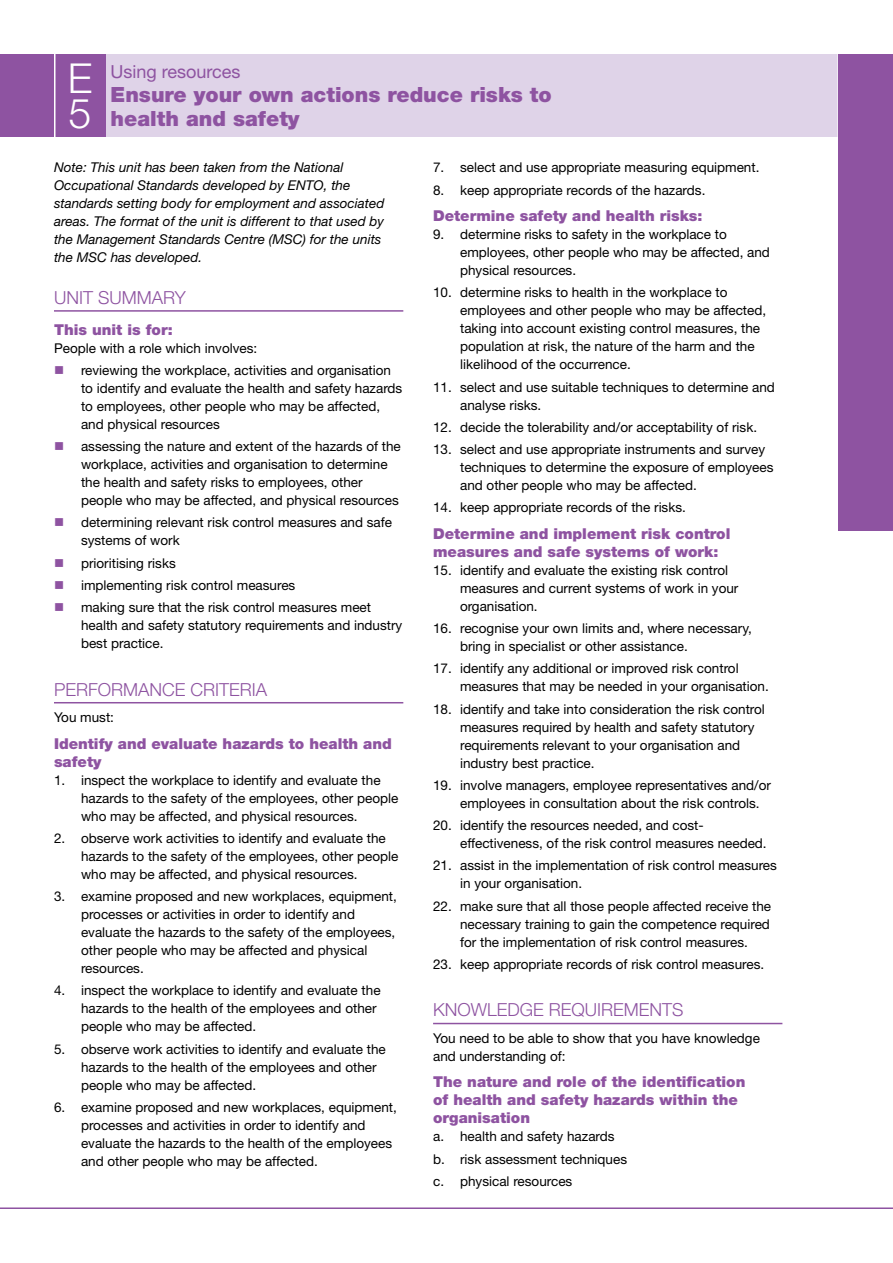
<style>
.page{position:relative;width:893px;height:1263px;background:#fff}
.page>*{position:absolute;margin:0;border:0;box-sizing:border-box;transform-origin:0 0}
.t1{font:300 41.4px/35.1px "Helvetica Neue";color:#fff}
.t2{font:900 21px/24px "Helvetica Neue";color:#8e53a1}
.t3{font:300 18px "Helvetica Neue";color:#8e53a1}
.t4{font:18px "Helvetica Neue";color:#8e53a1}
.t5{font:900 15px/18px "Helvetica Neue";color:#8e53a1}
.t6{font:13.5px/18px "Helvetica Neue";color:#000}
.t7{font:italic 13.5px/18px "Helvetica Neue";color:#000}
</style>
<div class="page">
<hr style="left:0;top:1207px;width:893px;height:2px;background:#8e53a1">
<div style="left:55px;top:54px;width:838px;height:82px;background:#dfd3e8"></div>
<div style="left:0;top:54px;width:105px;height:82px;background:#8e53a1"></div>
<hr style="left:54px;top:53px;width:2px;height:85px;background:#fff">
<hr style="left:837px;top:53px;width:2px;height:85px;background:#fff">
<div style="left:839px;top:54px;width:54px;height:476px;background:#8e53a1"></div>
<hr style="left:54px;top:310px;width:349px;height:2px;background:#8e53a1">
<hr style="left:54px;top:702px;width:349px;height:1px;background:#8e53a1">
<hr style="left:433px;top:1023px;width:349px;height:1px;background:#8e53a1">
<h1 class="t1" style="left:68px;top:59px;width:26px">E<br>5</h1>
<h3 class="t4" style="left:111px;top:61px;width:132px">Using resources</h3>
<h2 class="t2" style="left:111px;top:82px;width:443px">Ensure your own actions reduce risks to health and safety</h2>
<p class="t7" style="left:54px;top:158px;width:332px">Note: This unit has been taken from the National Occupational Standards developed by ENTO, the standards setting body for employment and associated areas. The format of the unit is different to that used by the Management Standards Centre (MSC) for the units the MSC has developed.</p>
<h3 class="t3" style="left:54px;top:286px;width:133px">UNIT SUMMARY</h3>
<p class="t5" style="left:54px;top:320px;width:120px">This unit is for:</p>
<p class="t6" style="left:81px;top:336px;width:312px;line-height:22.2px;text-indent:-27px">People with a role which involves:<br>reviewing the workplace, activities and organisation</p>
<p class="t6" style="left:81px;top:379px;width:323px">to identify and evaluate the health and safety hazards to employees, other people who may be affected, and physical resources</p>
<p class="t6" style="left:81px;top:437px;width:321px">assessing the nature and extent of the hazards of the workplace, activities and organisation to determine the health and safety risks to employees, other people who may be affected, and physical resources</p>
<p class="t6" style="left:81px;top:513px;width:313px">determining relevant risk control measures and safe systems of work</p>
<p class="t6" style="left:81px;top:551px;width:292px;line-height:22.2px">prioritising risks<br>implementing risk control measures<br>making sure that the risk control measures meet</p>
<p class="t6" style="left:81px;top:616px;width:323px">health and safety statutory requirements and industry best practice.</p>
<h3 class="t3" style="left:54px;top:678px;width:71px">PERFORMA</h3>
<h3 class="t3" style="left:149px;top:678px;width:119px">NCE CRITERIA</h3>
<p class="t6" style="left:54px;top:708px;width:62px">You must:</p>
<p class="t5" style="left:54px;top:734px;width:339px">Identify and evaluate hazards to health and safety</p>
<p class="t6" style="left:81px;top:771px;width:319px;text-indent:-27px">1. inspect the workplace to identify and evaluate the hazards to the safety of the employees, other people who may be affected, and physical resources.</p>
<p class="t6" style="left:81px;top:829px;width:319px;text-indent:-27px">2. observe work activities to identify and evaluate the hazards to the safety of the employees, other people who may be affected, and physical resources.</p>
<p class="t6" style="left:81px;top:887px;width:317px;text-indent:-27px">3. examine proposed and new workplaces, equipment, processes or activities in order to identify and evaluate the hazards to the safety of the employees, other people who may be affected and physical resources.</p>
<p class="t6" style="left:81px;top:981px;width:301px;text-indent:-27px">4. inspect the workplace to identify and evaluate the hazards to the health of the employees and other people who may be affected.</p>
<p class="t6" style="left:81px;top:1039px;width:306px;text-indent:-27px">5. observe work activities to identify and evaluate the hazards to the health of the employees and other people who may be affected.</p>
<p class="t6" style="left:81px;top:1098px;width:317px;text-indent:-27px">6. examine proposed and new workplaces, equipment, processes and activities in order to identify and evaluate the hazards to the health of the employees and other people who may be affected.</p>
<p class="t6" style="left:433px;top:158px;width:328px">7. select and use appropriate measuring equipment.</p>
<p class="t6" style="left:433px;top:180px;width:274px">8. keep appropriate records of the hazards.</p>
<p class="t5" style="left:433px;top:207px;width:271px">Determine safety and health risks:</p>
<p class="t6" style="left:460px;top:225px;width:311px;text-indent:-27px">9. determine risks to safety in the workplace to employees, other people who may be affected, and physical resources.</p>
<p class="t6" style="left:460px;top:283px;width:308px;text-indent:-27px">10. determine risks to health in the workplace to employees and other people who may be affected, taking into account existing control measures, the population at risk, the nature of the harm and the likelihood of the occurrence.</p>
<p class="t6" style="left:460px;top:377px;width:316px;text-indent:-27px">11. select and use suitable techniques to determine and analyse risks.</p>
<p class="t6" style="left:433px;top:418px;width:326px">12. decide the tolerability and/or acceptability of risk.</p>
<p class="t6" style="left:460px;top:440px;width:315px;text-indent:-27px">13. select and use appropriate instruments and survey techniques to determine the exposure of employees and other people who may be affected.</p>
<p class="t6" style="left:433px;top:498px;width:254px">14. keep appropriate records of the risks.</p>
<p class="t5" style="left:433px;top:524px;width:299px">Determine and implement risk control measures and safe systems of work:</p>
<p class="t6" style="left:460px;top:561px;width:280px;text-indent:-27px">15. identify and evaluate the existing risk control measures and current systems of work in your organisation.</p>
<p class="t6" style="left:460px;top:619px;width:293px;text-indent:-27px">16. recognise your own limits and, where necessary, bring in specialist or other assistance.</p>
<p class="t6" style="left:460px;top:659px;width:310px;text-indent:-27px">17. identify any additional or improved risk control measures that may be needed in your organisation.</p>
<p class="t6" style="left:460px;top:699px;width:306px;text-indent:-27px">18. identify and take into consideration the risk control measures required by health and safety statutory requirements relevant to your organisation and industry best practice.</p>
<p class="t6" style="left:460px;top:776px;width:312px;text-indent:-27px">19. involve managers, employee representatives and/or employees in consultation about the risk controls.</p>
<p class="t6" style="left:460px;top:816px;width:308px;text-indent:-27px">20. identify the resources needed, and cost&shy;effectiveness, of the risk control measures needed.</p>
<p class="t6" style="left:460px;top:856px;width:318px;text-indent:-27px">21. assist in the implementation of risk control measures in your organisation.</p>
<p class="t6" style="left:460px;top:896px;width:313px;text-align:justify;text-indent:-27px">22. make sure that all those people affected receive the necessary training to gain the competence required for the implementation of risk control measures.</p>
<p class="t6" style="left:433px;top:955px;width:333px">23. keep appropriate records of risk control measures.</p>
<h3 class="t3" style="left:433px;top:999px;width:181px">KNOWLEDGE REQUIREME</h3>
<h3 class="t3" style="left:649px;top:999px;width:34px">NTS</h3>
<p class="t6" style="left:433px;top:1029px;width:328px">You need to be able to show that you have knowledge and understanding of:</p>
<p class="t5" style="left:433px;top:1073px;width:314px">The nature and role of the identification of health and safety hazards within the organisation</p>
<p class="t6" style="left:433px;top:1125px;width:196px;line-height:22.2px">a. health and safety hazards b. risk assessment techniques c. physical resources</p>
</div>
